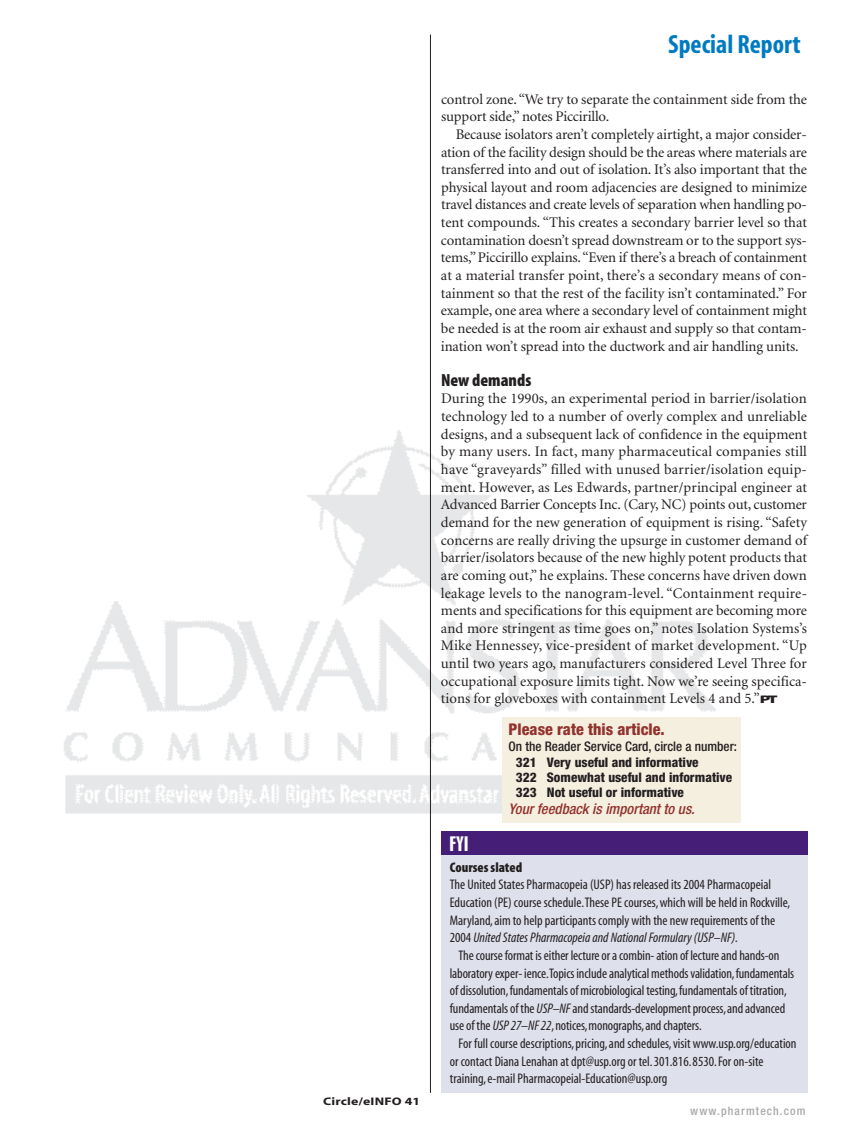
<style>
.page{position:relative;width:864px;height:1137px;background:#fff}
.page>*{position:absolute;margin:0;border:0;box-sizing:border-box;transform-origin:0 0}
.t1{font:26.4px "Myriad MM 700 300";color:#007bc1}
.t2{font:20.55px "Helvetica Extra Compressed";color:#fff}
.t3{font:17.7px "Myriad MM 830 300";color:#231f20}
.t4{font:800 condensed 16.2px "Helvetica Neue";color:#92322e}
.t5{font:14.7px/17.7px "Minion";letter-spacing:-.01em;color:#231f20;text-align:justify}
.t6{font:italic 500 condensed 14.7px "Helvetica Neue";color:#92322e}
.t7{font:13.95px/17.7px "Myriad MM 400 300";letter-spacing:-.005em;color:#231f20}
.t8{font:13.95px "Myriad MM It 400 300";color:#231f20}
.t9{font:13.95px "Myriad MM 830 300";color:#231f20}
.t10{font:800 condensed 13.2px/14.7px "Helvetica Neue";color:#231f20}
.t11{font:500 condensed 13.2px "Helvetica Neue";color:#231f20}
.t12{font:500 condensed 11.7px "Helvetica Neue";letter-spacing:.095em;color:#a7a9ac}
.t13{font:10.95px "Myriad MM 700 600";letter-spacing:.01em;color:#231f20;scale:1.25 1}
.s1{font-family:"Myriad MM 830 700";font-size:10.95px}
.s2{font-family:"Myriad MM 400 300"}
.s3{font-family:"Myriad MM It 400 300"}
</style>
<div class="page">
<img style="left:64px;top:431px;width:652px;height:386px">
<div style="left:503px;top:717px;width:238px;height:106px;background:#f5efe0"></div>
<hr style="left:430px;top:35px;width:1px;height:1058px;background:#231f20">
<div style="left:441px;top:855px;width:366px;height:238px;background:#dee0ec"></div>
<div style="left:441px;top:831px;width:366px;height:24px;background:#451f77"></div>
<p class="t13" style="left:323px;top:1097px;width:79px">Circle/eINFO 41</p>
<h1 class="t1" style="left:668px;top:35px;width:134px">Special Report</h1>
<p class="t5" style="left:441px;top:91px;width:368px">control zone. “We try to separate the containment side from the support side,” notes Piccirillo.</p>
<p class="t5" style="left:441px;top:127px;width:368px;text-indent:15px">Because isolators aren’t completely airtight, a major consider&shy;ation of the facility design should be the areas where materials are transferred into and out of isolation. It’s also important that the physical layout and room adjacencies are designed to minimize travel distances and create levels of separation when handling po&shy;tent compounds. “This creates a secondary barrier level so that contamination doesn’t spread downstream or to the support sys&shy;tems,” Piccirillo explains.“Even if there’s a breach of containment at a material transfer point, there’s a secondary means of con&shy;tainment so that the rest of the facility isn’t contaminated.” For example, one area where a secondary level of containment might be needed is at the room air exhaust and supply so that contam&shy;ination won’t spread into the ductwork and air handling units.</p>
<p class="t3" style="left:441px;top:374px;width:92px">New demands</p>
<p class="t5" style="left:441px;top:391px;width:368px">During the 1990s, an experimental period in barrier/isolation technology led to a number of overly complex and unreliable designs, and a subsequent lack of confidence in the equipment by many users. In fact, many pharmaceutical companies still have “graveyards” filled with unused barrier/isolation equip&shy;ment. However, as Les Edwards, partner/principal engineer at Advanced Barrier Concepts Inc. (Cary, NC) points out, customer demand for the new generation of equipment is rising. “Safety concerns are really driving the upsurge in customer demand of barrier/isolators because of the new highly potent products that are coming out,” he explains. These concerns have driven down leakage levels to the nanogram-level. “Containment require&shy;ments and specifications for this equipment are becoming more and more stringent as time goes on,” notes Isolation Systems’s Mike Hennessey, vice-president of market development. “Up until two years ago, manufacturers considered Level Three for occupational exposure limits tight. Now we’re seeing specifica&shy;tions for gloveboxes with containment Levels 4 and 5.”<span class="s1">PT</span></p>
<p class="t4" style="left:509px;top:723px;width:158px">Please rate this article.</p>
<p class="t11" style="left:509px;top:742px;width:230px">On the Reader Service Card, circle a number:</p>
<p class="t10" style="left:516px;top:756px;width:218px">321 Very useful and informative<br>322 Somewhat useful and informative<br>323 Not useful or informative</p>
<p class="t6" style="left:509px;top:804px;width:188px">Your feedback is important to us.</p>
<h2 class="t2" style="left:450px;top:837px;width:20px">FYI</h2>
<p class="t9" style="left:450px;top:862px;width:74px">Courses slated</p>
<p class="t7" style="left:450px;top:877px;width:342px">The United States Pharmacopeia (USP) has released its 2004 Pharmacopeial<br>Education (PE) course schedule.These PE courses,which will be held in Rockville,<br>Maryland,aim to help participants comply with the new requirements of the</p>
<p class="t8" style="left:450px;top:933px;width:290px"><span class="s2">2004</span> United States Pharmacopeia and National Formulary (USP–NF).</p>
<p class="t7" style="left:450px;top:948px;width:346px;text-indent:9px">The course format is either lecture or a combin- ation of lecture and hands-on laboratory exper- ience.Topics include analytical methods validation,fundamentals of dissolution,fundamentals of microbiological testing,fundamentals of titration, fundamentals of the <span class="s3">USP–NF</span>and standards-development process,and advanced use of the <span class="s3">USP 27–NF 22</span>,notices,monographs,and chapters.</p>
<p class="t7" style="left:450px;top:1036px;width:348px;text-indent:9px">For full course descriptions,pricing,and schedules,visit www.usp.org/education or contact Diana Lenahan at dpt@usp.org or tel.301.816.8530.For on-site training,e-mail Pharmacopeial-Education@usp.org</p>
<p class="t12" style="left:690px;top:1107px;width:117px">www.pharmtech.com</p>
</div>
